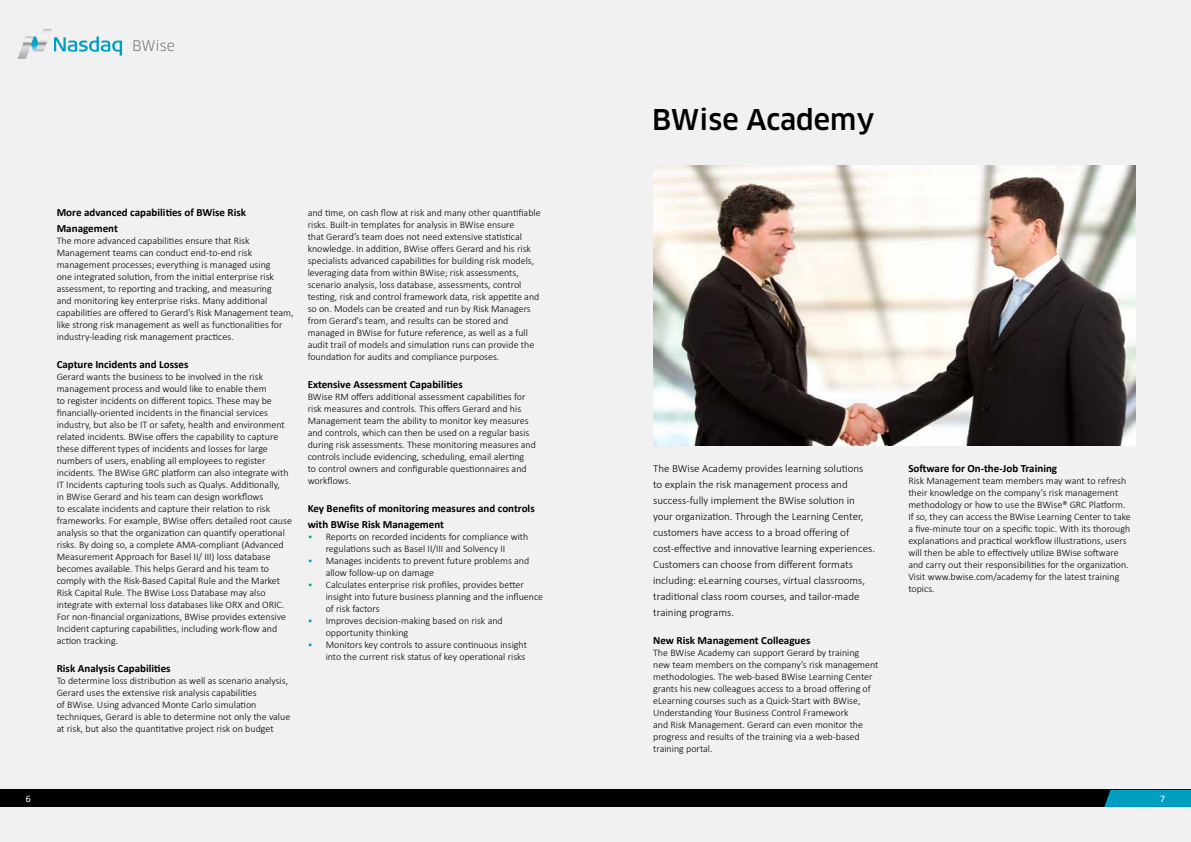
<style>
.page{position:relative;width:1191px;height:842px;background:#f1f1f2}
.page>*{position:absolute;margin:0;border:0;box-sizing:border-box;transform-origin:0 0}
.t1{font:500 28px "Clan OT";color:#000}
.t2{font:14.2px "Clan Pro";letter-spacing:-.01em;color:#737477}
.t3{font:300 11px/16px "Calibri";color:#000}
.t4{font:700 11px/16px "Calibri";color:#000}
.t5{font:300 10px/12px "Calibri";color:#000}
.t6{font:10px "Calibri";color:#fff}
.s1{color:#009fc2}
</style>
<div class="page">
<div style="left:0;top:790px;width:1191px;height:17px;background:#000101"></div>
<svg style="left:1104px;top:790px;width:87px;height:17px"></svg>
<svg style="left:17px;top:29px;width:105px;height:30px"></svg>
<img style="left:653px;top:166px;width:482px;height:279px">
<h2 class="t2" style="left:132px;top:38px;width:44px">BWise</h2>
<p class="t4" style="left:57px;top:204px;width:191px">More advanced capabilities of BWise Risk<br>Management</p>
<p class="t5" style="left:57px;top:235px;width:238px">The more advanced capabilities ensure that Risk Management teams can conduct end-to-end risk management processes; everything is managed using<br>one integrated solution, from the initial enterprise risk assessment, to reporting and tracking, and measuring<br>and monitoring key enterprise risks. Many additional capabilities are offered to Gerard’s Risk Management team, like strong risk management as well as functionalities for industry-leading risk management practices.</p>
<p class="t4" style="left:57px;top:356px;width:133px">Capture Incidents and Losses</p>
<p class="t5" style="left:57px;top:371px;width:237px">Gerard wants the business to be involved in the risk management process and would like to enable them<br>to register incidents on different topics. These may be financially-oriented incidents in the financial services industry, but also be IT or safety, health and environment related incidents. BWise offers the capability to capture these different types of incidents and losses for large numbers of users, enabling all employees to register incidents. The BWise GRC platform can also integrate with IT Incidents capturing tools such as Qualys. Additionally,<br>in BWise Gerard and his team can design workflows<br>to escalate incidents and capture their relation to risk frameworks. For example, BWise offers detailed root cause analysis so that the organization can quantify operational risks. By doing so, a complete AMA-compliant (Advanced Measurement Approach for Basel II/ III) loss database becomes available. This helps Gerard and his team to comply with the Risk-Based Capital Rule and the Market Risk Capital Rule. The BWise Loss Database may also integrate with external loss databases like ORX and ORIC.<br>For non-financial organizations, BWise provides extensive Incident capturing capabilities, including work-flow and action tracking.</p>
<p class="t4" style="left:57px;top:660px;width:115px">Risk Analysis Capabilities</p>
<p class="t5" style="left:57px;top:675px;width:235px">To determine loss distribution as well as scenario analysis, Gerard uses the extensive risk analysis capabilities<br>of BWise. Using advanced Monte Carlo simulation techniques, Gerard is able to determine not only the value at risk, but also the quantitative project risk on budget</p>
<p class="t5" style="left:308px;top:207px;width:234px">and time, on cash flow at risk and many other quantifiable risks. Built-in templates for analysis in BWise ensure<br>that Gerard’s team does not need extensive statistical knowledge. In addition, BWise offers Gerard and his risk specialists advanced capabilities for building risk models, leveraging data from within BWise; risk assessments, scenario analysis, loss database, assessments, control testing, risk and control framework data, risk appetite and so on. Models can be created and run by Risk Managers from Gerard’s team, and results can be stored and managed in BWise for future reference, as well as a full audit trail of models and simulation runs can provide the foundation for audits and compliance purposes.</p>
<p class="t4" style="left:308px;top:376px;width:157px">Extensive Assessment Capabilities</p>
<p class="t5" style="left:308px;top:391px;width:230px">BWise RM offers additional assessment capabilities for risk measures and controls. This offers Gerard and his Management team the ability to monitor key measures and controls, which can then be used on a regular basis during risk assessments. These monitoring measures and controls include evidencing, scheduling, email alerting<br>to control owners and configurable questionnaires and workflows.</p>
<p class="t4" style="left:308px;top:500px;width:228px">Key Benefits of monitoring measures and controls with BWise Risk Management</p>
<p class="t5" style="left:308px;top:531px;width:222px;text-align:center"><span class="s1">•</span> Reports on recorded incidents for compliance with regulations such as Basel II/III and Solvency II</p>
<p class="t5" style="left:326px;top:555px;width:205px;text-indent:-18px"><span class="s1">•</span> Manages incidents to prevent future problems and allow follow-up on damage</p>
<p class="t5" style="left:326px;top:579px;width:219px;text-indent:-18px"><span class="s1">•</span> Calculates enterprise risk profiles, provides better insight into future business planning and the influence of risk factors</p>
<p class="t5" style="left:326px;top:615px;width:179px;text-indent:-18px"><span class="s1">•</span> Improves decision-making based on risk and opportunity thinking</p>
<p class="t5" style="left:308px;top:639px;width:221px;text-align:right"><span class="s1">•</span> Monitors key controls to assure continuous insight into the current risk status of key operational risks</p>
<h1 class="t1" style="left:652px;top:103px;width:224px">BWise Academy</h1>
<p class="t3" style="left:653px;top:460px;width:223px">The BWise Academy provides learning solutions to explain the risk management process and success-fully implement the BWise solution in your organization. Through the Learning Center, customers have access to a broad offering of cost-effective and innovative learning experiences.<br>Customers can choose from different formats including: eLearning courses, virtual classrooms, traditional class room courses, and tailor-made training programs.</p>
<p class="t4" style="left:653px;top:632px;width:159px">New Risk Management Colleagues</p>
<p class="t5" style="left:653px;top:647px;width:227px">The BWise Academy can support Gerard by training new team members on the company’s risk management methodologies. The web-based BWise Learning Center grants his new colleagues access to a broad offering of eLearning courses such as a Quick-Start with BWise, Understanding Your Business Control Framework<br>and Risk Management. Gerard can even monitor the progress and results of the training via a web-based training portal.</p>
<p class="t4" style="left:908px;top:460px;width:150px">Software for On-the-Job Training</p>
<p class="t5" style="left:908px;top:475px;width:224px">Risk Management team members may want to refresh their knowledge on the company’s risk management methodology or how to use the BWise® GRC Platform.<br>If so, they can access the BWise Learning Center to take a five-minute tour on a specific topic. With its thorough explanations and practical workflow illustrations, users will then be able to effectively utilize BWise software and carry out their responsibilities for the organization.<br>Visit www.bwise.com/academy for the latest training topics.</p>
<p class="t6" style="left:26px;top:792px;width:7px">6</p>
<p class="t6" style="left:1160px;top:792px;width:7px">7</p>
</div>
